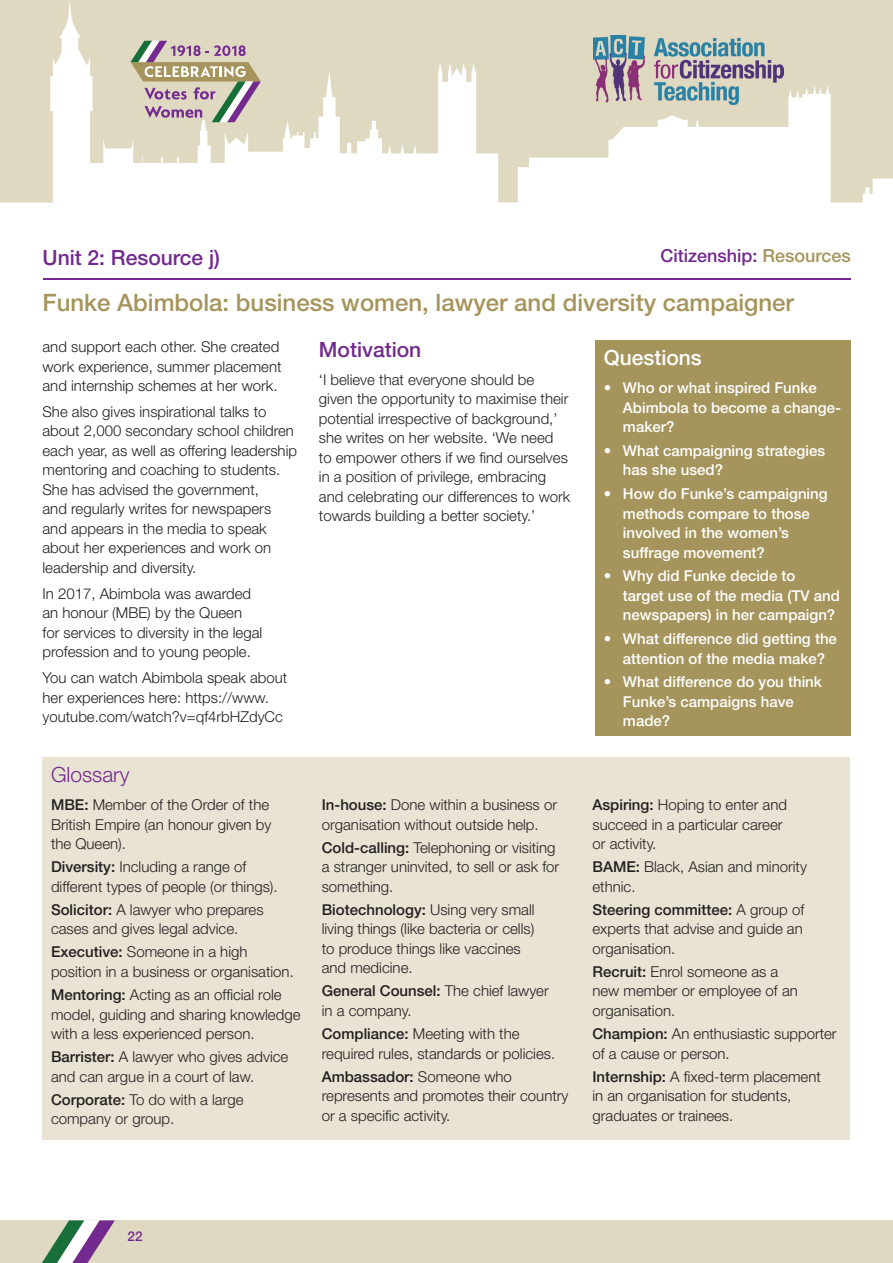
<style>
.page{position:relative;width:893px;height:1263px;background:#fff}
.page>*{position:absolute;margin:0;border:0;box-sizing:border-box;transform-origin:0 0}
.t1{font:500 24px "Helvetica Neue";color:#a5945b}
.t2{font:500 21px "Helvetica Neue";color:#722a8e}
.t3{font:500 21px "Helvetica Neue";color:#fff}
.t4{font:300 21px "Helvetica Neue";color:#722a8e}
.t5{font:500 18px "Helvetica Neue";color:#722a8e}
.t6{font:300 15px/19.5px "Helvetica Neue";color:#231f20}
.t7{font:500 15px/19.5px "Helvetica Neue";color:#fff}
.t8{font:500 13.5px "Helvetica Neue";color:#722a8e}
.s1{color:#a5945b}
.s2{font-weight:500}
</style>
<div class="page">
<svg style="left:0;top:0;width:893px;height:203px;fill:#e0d9c2"></svg>
<div style="left:0;top:1220px;width:893px;height:43px;background:#e0d9c2"></div>
<svg style="left:42px;top:1220px;width:73px;height:43px"></svg>
<svg style="left:131px;top:41px;width:130px;height:81px;background:#c1b5a9"></svg>
<img style="left:593px;top:35px;width:190px;height:69px">
<hr style="left:43px;top:278px;width:807px;height:2px;background:#722a8e">
<div style="left:43px;top:757px;width:807px;height:383px;background:#e9e3d3"></div>
<div style="left:595px;top:340px;width:255px;height:396px;background:#a5945b"></div>
<p class="t5" style="left:660px;top:245px;width:192px">Citizenship: <span class="s1">Resources</span></p>
<h2 class="t2" style="left:43px;top:245px;width:179px">Unit 2: Resource j)</h2>
<h1 class="t1" style="left:43px;top:288px;width:753px">Funke Abimbola: business women, lawyer and diversity campaigner</h1>
<p class="t6" style="left:43px;top:337px;width:240px">and support each other. She created work experience, summer placement and internship schemes at her work.</p>
<p class="t6" style="left:43px;top:401px;width:256px">She also gives inspirational talks to about 2,000 secondary school children each year, as well as offering leadership mentoring and coaching to students.<br>She has advised the government,<br>and regularly writes for newspapers and appears in the media to speak about her experiences and work on leadership and diversity.</p>
<p class="t6" style="left:43px;top:583px;width:221px">In 2017, Abimbola was awarded an honour (MBE) by the Queen for services to diversity in the legal profession and to young people.</p>
<p class="t6" style="left:43px;top:668px;width:246px">You can watch Abimbola speak about her experiences here: https://www. youtube.com/watch?v=qf4rbHZdyCc</p>
<h2 class="t2" style="left:319px;top:337px;width:104px">Motivation</h2>
<p class="t6" style="left:319px;top:369px;width:253px">‘I believe that everyone should be given the opportunity to maximise their potential irrespective of background,’ she writes on her website. ‘We need<br>to empower others if we find ourselves in a position of privilege, embracing and celebrating our differences to work towards building a better society.’</p>
<h2 class="t3" style="left:604px;top:345px;width:100px">Questions</h2>
<p class="t7" style="left:623px;top:378px;width:219px;text-indent:-19px">• Who or what inspired Funke<br>Abimbola to become a change&shy;maker?</p>
<p class="t7" style="left:623px;top:441px;width:204px;text-indent:-19px">• What campaigning strategies has she used?</p>
<p class="t7" style="left:623px;top:484px;width:206px;text-indent:-19px">• How do Funke’s campaigning methods compare to those involved in the women’s suffrage movement?</p>
<p class="t7" style="left:623px;top:566px;width:219px;text-indent:-19px">• Why did Funke decide to target use of the media (TV and newspapers) in her campaign?</p>
<p class="t7" style="left:604px;top:629px;width:235px;text-align:center">• What difference did getting the attention of the media make?</p>
<p class="t7" style="left:623px;top:672px;width:200px;text-indent:-19px">• What difference do you think<br>Funke’s campaigns have made?</p>
<h2 class="t4" style="left:51px;top:762px;width:80px">Glossary</h2>
<p class="t6" style="left:51px;top:795px;width:222px"><span class="s2">MBE:</span> Member of the Order of the<br>British Empire (an honour given by the Queen).</p>
<p class="t6" style="left:51px;top:857px;width:228px"><span class="s2">Diversity:</span> Including a range of different types of people (or things).</p>
<p class="t6" style="left:51px;top:899px;width:214px"><span class="s2">Solicitor:</span> A lawyer who prepares cases and gives legal advice.</p>
<p class="t6" style="left:51px;top:942px;width:244px"><span class="s2">Executive:</span> Someone in a high position in a business or organisation.</p>
<p class="t6" style="left:51px;top:984px;width:251px"><span class="s2">Mentoring:</span> Acting as an official role model, guiding and sharing knowledge with a less experienced person.</p>
<p class="t6" style="left:51px;top:1047px;width:239px"><span class="s2">Barrister:</span> A lawyer who gives advice and can argue in a court of law.</p>
<p class="t6" style="left:51px;top:1089px;width:194px"><span class="s2">Corporate:</span> To do with a large company or group.</p>
<p class="t6" style="left:322px;top:795px;width:237px"><span class="s2">In-house:</span> Done within a business or organisation without outside help.</p>
<p class="t6" style="left:322px;top:837px;width:239px"><span class="s2">Cold-calling:</span> Telephoning or visiting a stranger uninvited, to sell or ask for something.</p>
<p class="t6" style="left:322px;top:899px;width:214px"><span class="s2">Biotechnology:</span> Using very small living things (like bacteria or cells) to produce things like vaccines and medicine.</p>
<p class="t6" style="left:322px;top:981px;width:229px"><span class="s2">General Counsel:</span> The chief lawyer in a company.</p>
<p class="t6" style="left:322px;top:1023px;width:235px"><span class="s2">Compliance:</span> Meeting with the required rules, standards or policies.</p>
<p class="t6" style="left:322px;top:1066px;width:248px"><span class="s2">Ambassador:</span> Someone who represents and promotes their country or a specific activity.</p>
<p class="t6" style="left:592px;top:795px;width:196px"><span class="s2">Aspiring:</span> Hoping to enter and succeed in a particular career or activity.</p>
<p class="t6" style="left:592px;top:857px;width:216px"><span class="s2">BAME:</span> Black, Asian and minority ethnic.</p>
<p class="t6" style="left:592px;top:899px;width:213px;text-align:justify"><span class="s2">Steering committee:</span> A group of experts that advise and guide an organisation.</p>
<p class="t6" style="left:592px;top:961px;width:207px"><span class="s2">Recruit:</span> Enrol someone as a new member or employee of an organisation.</p>
<p class="t6" style="left:592px;top:1023px;width:246px"><span class="s2">Champion:</span> An enthusiastic supporter of a cause or person.</p>
<p class="t6" style="left:592px;top:1066px;width:230px"><span class="s2">Internship:</span> A fixed-term placement in an organisation for students, graduates or trainees.</p>
<p class="t8" style="left:128px;top:1228px;width:17px">22</p>
</div>
